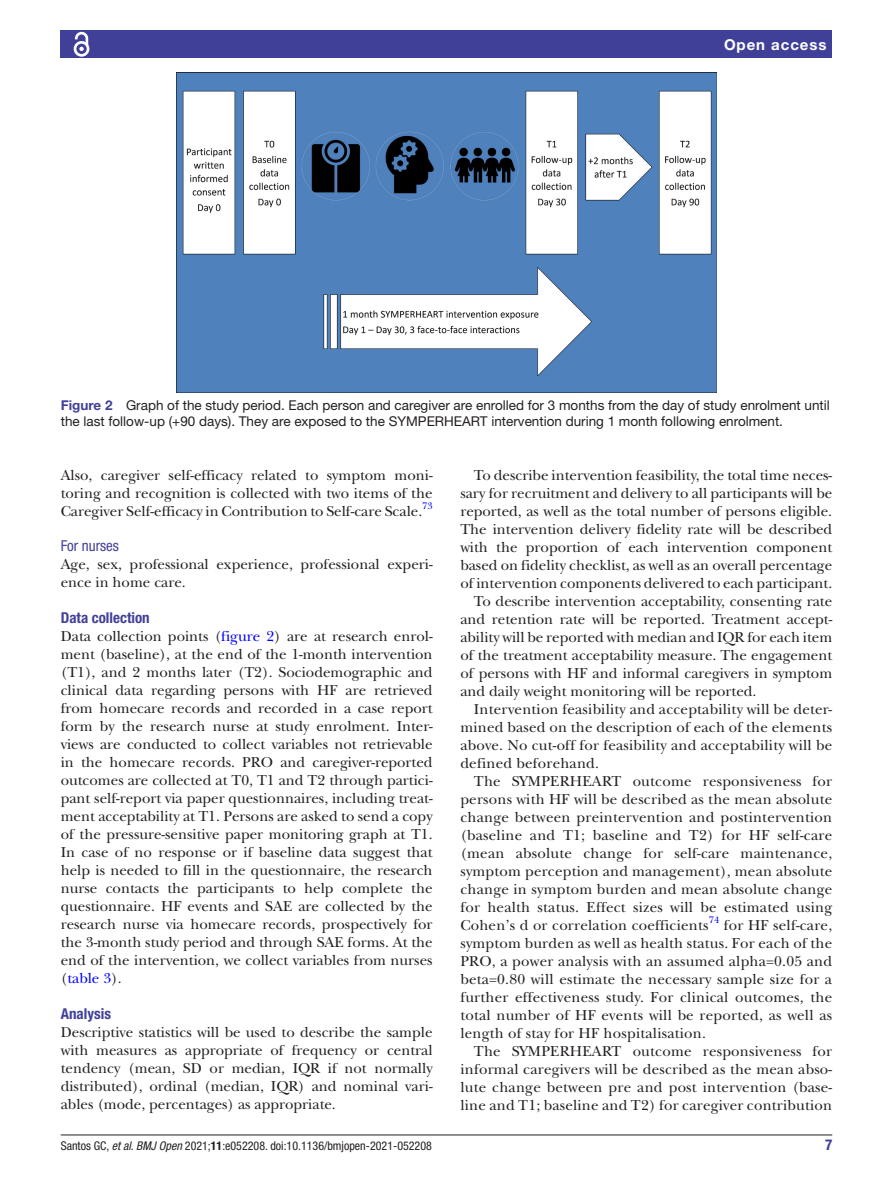
<style>
.page{position:relative;width:893px;height:1191px;background:#fff}
.page>*{position:absolute;margin:0;border:0;box-sizing:border-box;transform-origin:0 0}
.t1{font:15px/18px "New Baskerville";letter-spacing:.015em;color:#231f20;text-align:justify}
.t2{font:700 condensed 15px "Helvetica Neue LT Std";color:#414099}
.t3{font:700 15px "Helvetica Neue LT Std";letter-spacing:.065em;color:#fff}
.t4{font:condensed 15px "Helvetica Neue LT Std";color:#414099}
.t5{font:13.5px/16.2px "Helvetica Neue LT Std";color:#231f20}
.t6{font:condensed 12px "Helvetica Neue LT Std";color:#231f20}
.t7{font:9.9px "New Baskerville";color:#00f}
.s1{font-weight:700;color:#414099}
.s2{color:#00f}
.s3{font-style:italic}
.s4{font-weight:700}
</style>
<div class="page">
<hr style="left:61px;top:1134px;width:771px;height:1px;background:#231f20">
<div style="left:61px;top:31px;width:771px;height:27px;background:#414099"></div>
<svg style="left:73px;top:31px;width:17px;height:26px"></svg>
<img style="left:176px;top:73px;width:540px;height:319px">
<p class="t3" style="left:724px;top:35px;width:104px">Open access</p>
<p class="t5" style="left:61px;top:397px;width:770px"><span class="s1">Figure 2</span> Graph of the study period. Each person and caregiver are enrolled for 3 months from the day of study enrolment until the last follow-up (+90 days). They are exposed to the SYMPERHEART intervention during 1 month following enrolment.</p>
<p class="t1" style="left:61px;top:466px;width:373px">Also, caregiver self-efficacy related to symptom moni&shy;toring and recognition is collected with two items of the Caregiver Self-efficacy in Contribution to Self-care Scale.</p>
<p class="t7" style="left:422px;top:500px;width:12px">73</p>
<p class="t4" style="left:61px;top:537px;width:60px">For nurses</p>
<p class="t1" style="left:61px;top:555px;width:373px">Age, sex, professional experience, professional experi&shy;ence in home care.</p>
<p class="t2" style="left:61px;top:609px;width:91px">Data collection</p>
<p class="t1" style="left:61px;top:627px;width:373px">Data collection points (<span class="s2">figure 2</span>) are at research enrol&shy;ment (baseline), at the end of the 1-month intervention (T1), and 2 months later (T2). Sociodemographic and clinical data regarding persons with HF are retrieved from homecare records and recorded in a case report form by the research nurse at study enrolment. Inter&shy;views are conducted to collect variables not retrievable in the homecare records. PRO and caregiver-reported outcomes are collected at T0, T1 and T2 through partici&shy;pant self-report via paper questionnaires, including treat&shy;ment acceptability at T1. Persons are asked to send a copy of the pressure-sensitive paper monitoring graph at T1.<br>In case of no response or if baseline data suggest that help is needed to fill in the questionnaire, the research nurse contacts the participants to help complete the questionnaire. HF events and SAE are collected by the research nurse via homecare records, prospectively for the 3-month study period and through SAE forms. At the end of the intervention, we collect variables from nurses (<span class="s2">table 3</span>).</p>
<p class="t2" style="left:61px;top:1004px;width:52px">Analysis</p>
<p class="t1" style="left:61px;top:1023px;width:373px">Descriptive statistics will be used to describe the sample with measures as appropriate of frequency or central tendency (mean, SD or median, IQR if not normally distributed), ordinal (median, IQR) and nominal vari&shy;ables (mode, percentages) as appropriate.</p>
<p class="t1" style="left:474px;top:466px;width:360px">To describe intervention feasibility, the total time neces-</p>
<p class="t1" style="left:460px;top:484px;width:373px">sary for recruitment and delivery to all participants will be</p>
<p class="t1" style="left:460px;top:502px;width:373px">reported, as well as the total number of persons eligible.</p>
<p class="t1" style="left:460px;top:520px;width:373px">The intervention delivery fidelity rate will be described</p>
<p class="t1" style="left:460px;top:538px;width:373px">with the proportion of each intervention component</p>
<p class="t1" style="left:460px;top:556px;width:373px">based on fidelity checklist, as well as an overall percentage</p>
<p class="t1" style="left:460px;top:574px;width:373px">of intervention components delivered to each participant.</p>
<p class="t1" style="left:474px;top:592px;width:360px">To describe intervention acceptability, consenting rate</p>
<p class="t1" style="left:460px;top:610px;width:373px">and retention rate will be reported. Treatment accept-</p>
<p class="t1" style="left:460px;top:628px;width:373px">ability will be reported with median and IQR for each item</p>
<p class="t1" style="left:460px;top:646px;width:373px">of the treatment acceptability measure. The engagement</p>
<p class="t1" style="left:460px;top:664px;width:373px">of persons with HF and informal caregivers in symptom</p>
<p class="t1" style="left:460px;top:682px;width:298px">and daily weight monitoring will be reported.</p>
<p class="t1" style="left:474px;top:700px;width:360px">Intervention feasibility and acceptability will be deter-</p>
<p class="t1" style="left:460px;top:718px;width:373px">mined based on the description of each of the elements</p>
<p class="t1" style="left:460px;top:736px;width:373px">above. No cut-off for feasibility and acceptability will be</p>
<p class="t1" style="left:460px;top:754px;width:140px">defined beforehand.</p>
<p class="t1" style="left:474px;top:772px;width:360px">The SYMPERHEART outcome responsiveness for</p>
<p class="t1" style="left:460px;top:790px;width:373px">persons with HF will be described as the mean absolute</p>
<p class="t1" style="left:460px;top:808px;width:373px">change between preintervention and postintervention</p>
<p class="t1" style="left:460px;top:826px;width:373px">(baseline and T1; baseline and T2) for HF self-care</p>
<p class="t1" style="left:460px;top:844px;width:373px">(mean absolute change for self-care maintenance,</p>
<p class="t1" style="left:460px;top:862px;width:373px">symptom perception and management), mean absolute</p>
<p class="t1" style="left:460px;top:880px;width:373px">change in symptom burden and mean absolute change</p>
<p class="t1" style="left:460px;top:898px;width:373px">for health status. Effect sizes will be estimated using</p>
<p class="t1" style="left:460px;top:916px;width:373px">Cohen’s d or correlation coefficients<sup>74</sup> for HF self-care,</p>
<p class="t1" style="left:460px;top:934px;width:373px">symptom burden as well as health status. For each of the</p>
<p class="t1" style="left:460px;top:952px;width:373px">PRO, a power analysis with an assumed alpha=0.05 and</p>
<p class="t1" style="left:460px;top:970px;width:373px">beta=0.80 will estimate the necessary sample size for a</p>
<p class="t1" style="left:460px;top:988px;width:373px">further effectiveness study. For clinical outcomes, the</p>
<p class="t1" style="left:460px;top:1006px;width:373px">total number of HF events will be reported, as well as</p>
<p class="t1" style="left:460px;top:1024px;width:247px">length of stay for HF hospitalisation.</p>
<p class="t1" style="left:474px;top:1042px;width:360px">The SYMPERHEART outcome responsiveness for</p>
<p class="t1" style="left:460px;top:1060px;width:373px">informal caregivers will be described as the mean abso-</p>
<p class="t1" style="left:460px;top:1078px;width:373px">lute change between pre and post intervention (base-</p>
<p class="t1" style="left:460px;top:1096px;width:373px">line and T1; baseline and T2) for caregiver contribution</p>
<p class="t6" style="left:61px;top:1138px;width:373px">Santos GC, <span class="s3">et al</span>. <span class="s3">BMJ Open</span> 2021;<span class="s4">11</span>:e052208. doi:10.1136/bmjopen-2021-052208</p>
<p class="t2" style="left:825px;top:1135px;width:9px">7</p>
</div>
